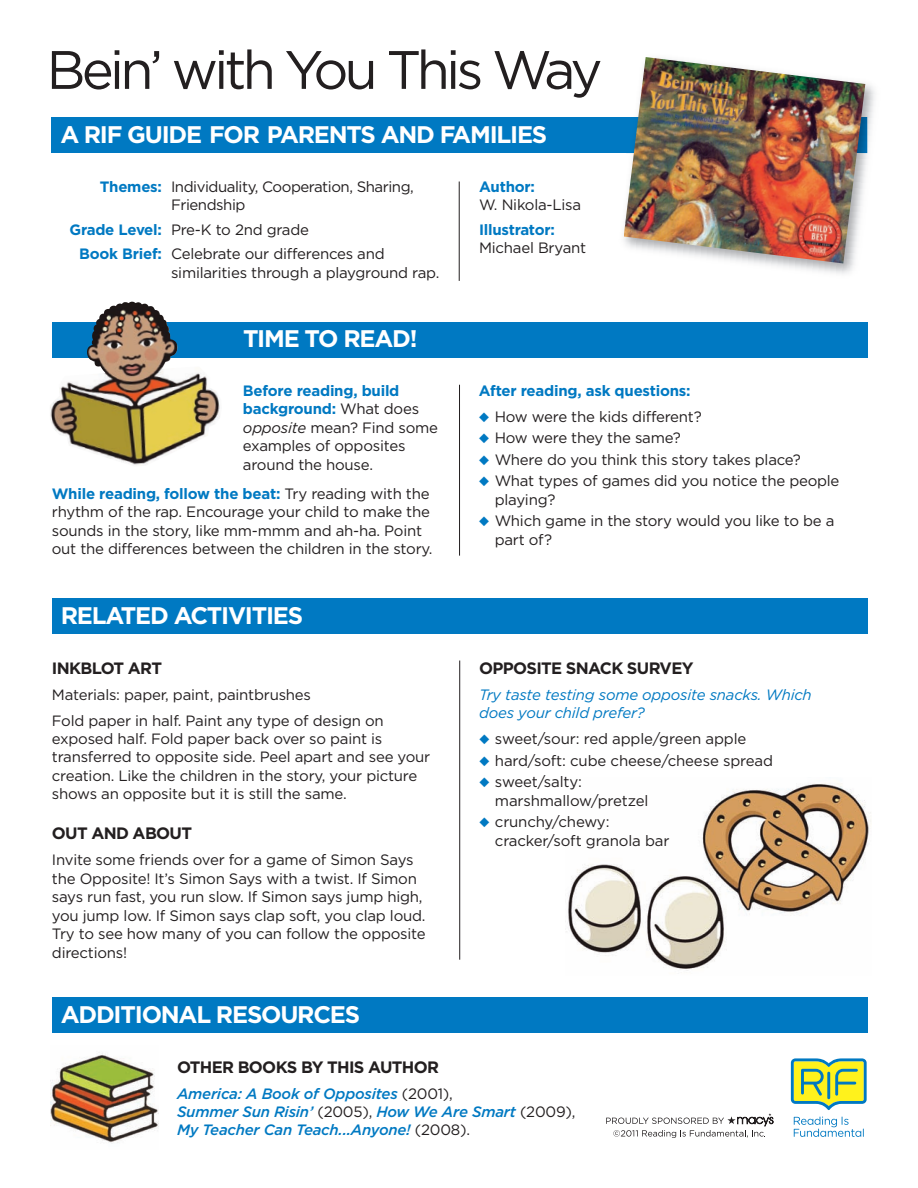
<style>
.page{position:relative;width:918px;height:1188px;background:#fff}
.page>*{position:absolute;margin:0;border:0;box-sizing:border-box;transform-origin:0 0}
.t1{font:54px "Gotham";letter-spacing:-.07em;color:#231f20}
.t2{font:700 24px "Gotham";letter-spacing:-.05em;color:#fff}
.t3{font:700 16.5px "Gotham";letter-spacing:-.04em;color:#231f20}
.t4{font:700 16.35px "Gotham";letter-spacing:-.04em;color:#231f20}
.t5{font:15px/18.5px "Gotham";letter-spacing:-.015em;color:#231f20}
.t6{font:italic 500 15px/18.5px "Gotham";letter-spacing:-.015em;color:#0079c2}
.t7{font:italic 15px/18.5px "Gotham";letter-spacing:-.015em;color:#0079c2}
.t8{font:700 15px "Gotham";letter-spacing:-.015em;color:#0079c2}
.t9{font:14.85px/18.3px "Gotham";letter-spacing:-.015em;color:#231f20}
.s1{font-weight:700;color:#0079c2}
.s2{font-style:italic}
.s3{color:#0079c2}
.s4{font-weight:400;font-style:normal;color:#231f20}
</style>
<div class="page">
<img style="left:566px;top:783px;width:305px;height:188px">
<svg style="left:791px;top:1058px;width:76px;height:52px;background:#b4d06c"></svg>
<svg style="left:794px;top:1117px;width:70px;height:20px"></svg>
<svg style="left:606px;top:1113px;width:168px;height:25px"></svg>
<div style="left:51px;top:117px;width:816px;height:36px;background:#0079c2"></div>
<div style="left:52px;top:322px;width:816px;height:36px;background:#0079c2"></div>
<hr style="left:459px;top:182px;width:1px;height:99px;background:#231f20">
<hr style="left:459px;top:385px;width:1px;height:171px;background:#231f20">
<div style="left:52px;top:598px;width:816px;height:36px;background:#0079c2"></div>
<hr style="left:459px;top:661px;width:1px;height:299px;background:#231f20">
<div style="left:52px;top:997px;width:816px;height:36px;background:#0079c2"></div>
<img style="left:51px;top:1052px;width:108px;height:92px">
<img style="left:623px;top:83px;width:252px;height:191px">
<img style="left:624px;top:57px;width:241px;height:206px">
<img style="left:50px;top:302px;width:170px;height:163px">
<h1 class="t1" style="left:47px;top:51px;width:557px">Bein’ with You This Way</h1>
<h2 class="t2" style="left:60px;top:126px;width:488px">A RIF GUIDE FOR PARENTS AND FAMILIES</h2>
<p class="t5" style="left:171px;top:179px;width:244px;text-indent:-71px"><span class="s1">Themes:</span> Individuality, Cooperation, Sharing,<br>Friendship</p>
<p class="t5" style="left:79px;top:219px;width:307px;line-height:24.5px;text-indent:-10px"><span class="s1">Grade Level:</span> Pre-K to 2nd grade<br><span class="s1">Book Brief:</span> Celebrate our differences and</p>
<p class="t5" style="left:171px;top:265px;width:270px">similarities through a playground rap.</p>
<h2 class="t2" style="left:243px;top:331px;width:176px">TIME TO READ!</h2>
<p class="t5" style="left:243px;top:383px;width:197px"><span class="s1">Before reading, build background:</span> What does <span class="s2">opposite</span> mean? Find some examples of opposites around the house.</p>
<p class="t5" style="left:52px;top:485px;width:382px"><span class="s1">While reading, follow the beat:</span> Try reading with the rhythm of the rap. Encourage your child to make the sounds in the story, like mm-mmm and ah-ha. Point out the differences between the children in the story.</p>
<h2 class="t2" style="left:61px;top:607px;width:244px">RELATED ACTIVITIES</h2>
<p class="t4" style="left:52px;top:662px;width:112px">INKBLOT ART</p>
<p class="t9" style="left:52px;top:683px;width:333px;line-height:25.8px">Materials: paper, paint, paintbrushes<br>Fold paper in half. Paint any type of design on</p>
<p class="t9" style="left:52px;top:731px;width:380px">exposed half. Fold paper back over so paint is transferred to opposite side. Peel apart and see your creation. Like the children in the story, your picture shows an opposite but it is still the same.</p>
<p class="t3" style="left:52px;top:828px;width:142px">OUT AND ABOUT</p>
<p class="t5" style="left:52px;top:852px;width:375px">Invite some friends over for a game of Simon Says the Opposite! It’s Simon Says with a twist. If Simon says run fast, you run slow. If Simon says jump high, you jump low. If Simon says clap soft, you clap loud.<br>Try to see how many of you can follow the opposite directions!</p>
<p class="t8" style="left:479px;top:181px;width:57px">Author:</p>
<p class="t5" style="left:479px;top:197px;width:104px">W. Nikola-Lisa</p>
<p class="t8" style="left:479px;top:224px;width:77px">Illustrator:</p>
<p class="t5" style="left:479px;top:240px;width:109px">Michael Bryant</p>
<p class="t8" style="left:479px;top:385px;width:213px">After reading, ask questions:</p>
<p class="t5" style="left:479px;top:409px;width:224px"><span class="s3">◆</span> How were the kids different?</p>
<p class="t5" style="left:479px;top:430px;width:203px"><span class="s3">◆</span> How were they the same?</p>
<p class="t5" style="left:479px;top:452px;width:323px"><span class="s3">◆</span> Where do you think this story takes place?</p>
<p class="t5" style="left:495px;top:473px;width:346px;text-indent:-16px"><span class="s3">◆</span> What types of games did you notice the people playing?</p>
<p class="t5" style="left:495px;top:513px;width:341px;text-indent:-16px"><span class="s3">◆</span> Which game in the story would you like to be a part of?</p>
<p class="t3" style="left:479px;top:662px;width:216px">OPPOSITE SNACK SURVEY</p>
<p class="t7" style="left:479px;top:687px;width:334px">Try taste testing some opposite snacks. Which does your child prefer?</p>
<p class="t5" style="left:479px;top:731px;width:269px"><span class="s3">◆</span> sweet/sour: red apple/green apple</p>
<p class="t5" style="left:479px;top:752px;width:295px"><span class="s3">◆</span> hard/soft: cube cheese/cheese spread</p>
<p class="t5" style="left:495px;top:774px;width:155px;text-indent:-16px"><span class="s3">◆</span> sweet/salty: marshmallow/pretzel</p>
<p class="t5" style="left:495px;top:814px;width:176px;text-indent:-16px"><span class="s3">◆</span> crunchy/chewy: cracker/soft granola bar</p>
<h2 class="t2" style="left:61px;top:1006px;width:301px">ADDITIONAL RESOURCES</h2>
<p class="t3" style="left:177px;top:1061px;width:264px">OTHER BOOKS BY THIS AUTHOR</p>
<p class="t6" style="left:177px;top:1084px;width:400px">America: A Book of Opposites <span class="s4">(2001),<br></span>Summer Sun Risin’ <span class="s4">(2005),</span> How We Are Smart <span class="s4">(2009),<br></span>My Teacher Can Teach...Anyone! <span class="s4">(2008).</span></p>
</div>
